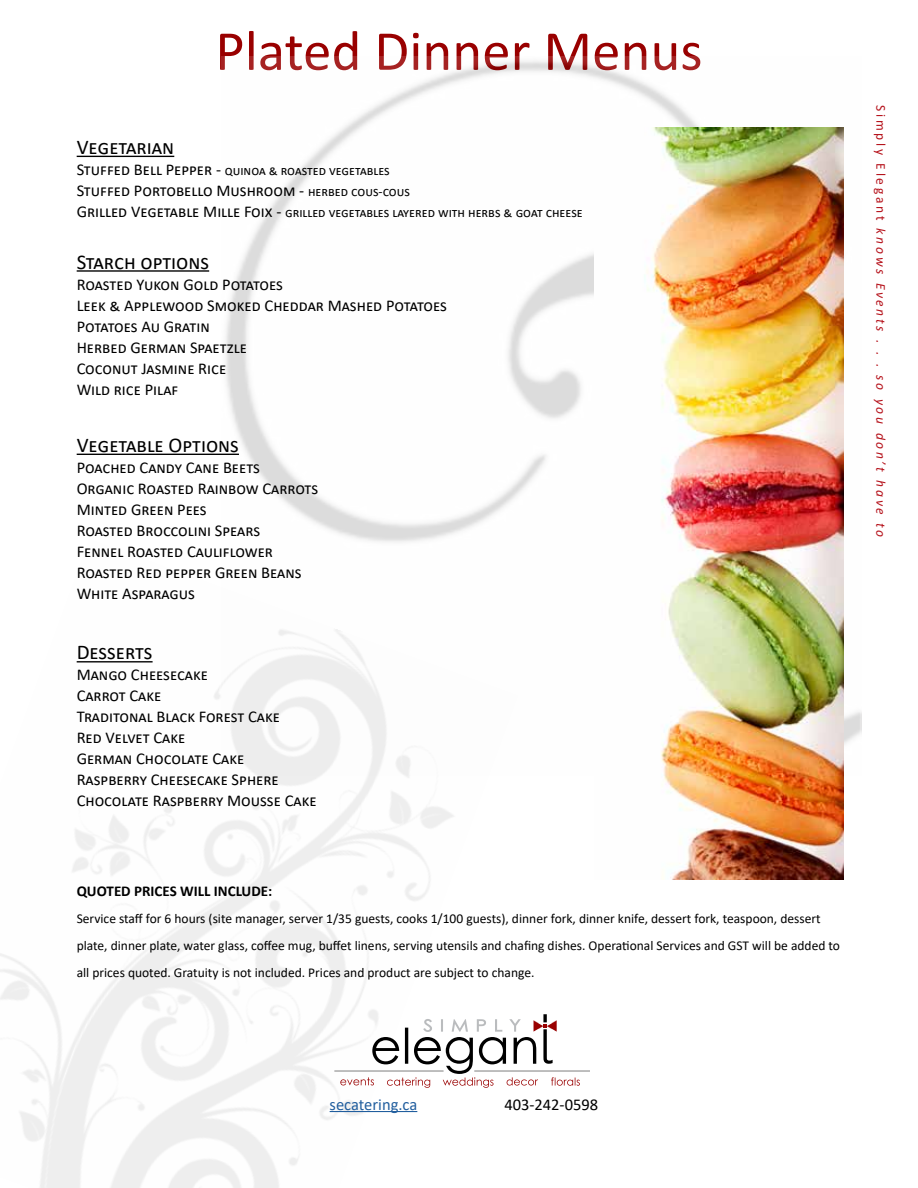
<style>
.page{position:relative;width:918px;height:1188px;background:#fff}
.page>*{position:absolute;margin:0;border:0;box-sizing:border-box;transform-origin:0 0}
.t1{font:57px "Calibri";color:#900}
.t2{font:21px "Calibri";color:#000}
.t3{font:16.5px/21px "Calibri";color:#000}
.t4{font:16.5px "Calibri";color:#215e9e}
.t5{font:700 15px "Calibri";color:#000}
.t6{font:13.5px/27px "Calibri";color:#000}
.t7{font:italic 13.5px "Calibri";letter-spacing:.195em;color:#b5121b}
.s1{font-size:16.5px}
.s2{font-size:13.5px}
.s3{font-style:normal}
</style>
<div class="page">
<img style="left:221px;top:61px;width:640px;height:715px">
<img style="left:0;top:539px;width:518px;height:649px">
<hr style="left:474px;top:1071px;width:116px;height:1px;background:#7f7f7f">
<hr style="left:334px;top:1071px;width:110px;height:1px;background:#7f7f7f">
<svg style="left:340px;top:1014px;width:240px;height:74px"></svg>
<hr style="left:330px;top:1111px;width:87px;height:1px;background:#215e9e">
<hr style="left:77px;top:156px;width:97px;height:1px;background:#000">
<hr style="left:77px;top:270px;width:132px;height:2px;background:#000">
<hr style="left:77px;top:454px;width:162px;height:1px;background:#000">
<hr style="left:77px;top:661px;width:76px;height:1px;background:#000">
<img style="left:594px;top:127px;width:249px;height:752px">
<h1 class="t1" style="left:215px;top:11px;width:489px">Plated Dinner Menus</h1>
<p class="t2" style="left:77px;top:132px;width:99px">Vegetarian</p>
<p class="t6" style="left:77px;top:157px;width:315px"><span class="s1">Stuffed Bell Pepper -</span> quinoa &amp; roasted vegetables</p>
<p class="t3" style="left:77px;top:180px;width:335px">Stuffed Portobello Mushroom - <span class="s2">herbed cous-cous</span></p>
<p class="t6" style="left:77px;top:199px;width:508px"><span class="s1">Grilled Vegetable Mille Foix -</span> grilled vegetables layered with herbs &amp; goat cheese</p>
<p class="t2" style="left:77px;top:247px;width:134px">Starch options</p>
<p class="t3" style="left:77px;top:273px;width:372px">Roasted Yukon Gold Potatoes<br>Leek &amp; Applewood Smoked Cheddar Mashed Potatoes<br>Potatoes Au Gratin<br>Herbed German Spaetzle<br>Coconut Jasmine Rice<br>Wild rice Pilaf</p>
<p class="t2" style="left:77px;top:430px;width:164px">Vegetable Options</p>
<p class="t3" style="left:77px;top:457px;width:243px">Poached Candy Cane Beets<br>Organic Roasted Rainbow Carrots<br>Minted Green Pees<br>Roasted Broccolini Spears<br>Fennel Roasted Cauliflower<br>Roasted Red pepper Green Beans<br>White Asparagus</p>
<p class="t2" style="left:77px;top:638px;width:77px">Desserts</p>
<p class="t3" style="left:77px;top:664px;width:242px">Mango Cheesecake<br>Carrot Cake<br>Traditonal Black Forest Cake<br>Red Velvet Cake<br>German Chocolate Cake<br>Raspberry Cheesecake Sphere<br>Chocolate Raspberry Mousse Cake</p>
<p class="t5" style="left:77px;top:880px;width:197px">QUOTED PRICES WILL INCLUDE:</p>
<p class="t6" style="left:77px;top:904px;width:765px">Service staff for 6 hours (site manager, server 1/35 guests, cooks 1/100 guests), dinner fork, dinner knife, dessert fork, teaspoon, dessert plate, dinner plate, water glass, coffee mug, buffet linens, serving utensils and chafing dishes. Operational Services and GST will be added to all prices quoted. Gratuity is not included. Prices and product are subject to change.</p>
<p class="t7" style="left:890px;top:105px;width:434px;rotate:90deg"><span class="s3">Simply Elegant</span> knows Events . . . so you don’t have to</p>
<p class="t4" style="left:330px;top:1093px;width:89px">secatering.ca</p>
<p class="t3" style="left:504px;top:1093px;width:95px">403-242-0598</p>
</div>
